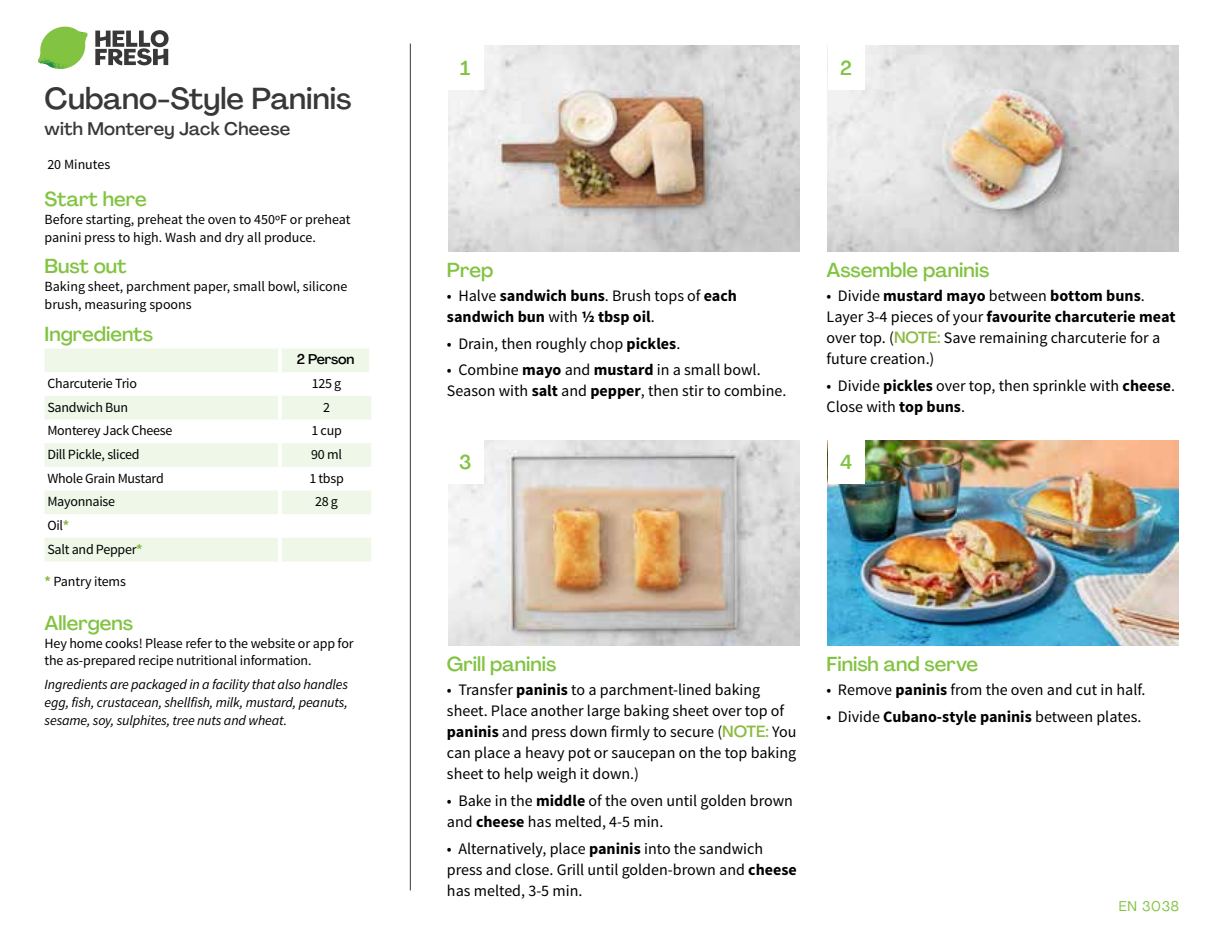
<style>
.page{position:relative;width:1224px;height:936px;background:#fff}
.page>*{position:absolute;margin:0;border:0;box-sizing:border-box;transform-origin:0 0}
.t1{font:500 30px "Agrandir";color:#383839}
.t2{font:500 20px "Agrandir";color:#82c341}
.t3{font:500 18px "Agrandir";letter-spacing:.01em;color:#383839}
.t4{font:16px/21px "Source Sans Pro";color:#000}
.t5{font:700 16px/21px "Source Sans Pro";color:#000}
.t6{font:14px/18px "Source Sans Pro";letter-spacing:-.01em;color:#000}
.t7{font:italic 14px/18px "Source Sans Pro";letter-spacing:-.01em;color:#000;text-align:justify}
.t8{font:500 14px "Agrandir";letter-spacing:-.01em;color:#000}
.t9{font:14px "Agrandir";letter-spacing:.05em;color:#82c341}
.s1{font-weight:700;color:#8cba42}
.s2{font-weight:400}
.s3{font-weight:700}
.s4{font-family:"Agrandir";font-weight:500;color:#8cba42}
</style>
<div class="page">
<svg style="left:95px;top:30px;width:74px;height:35px"></svg>
<svg style="left:41px;top:27px;width:45px;height:28px"></svg>
<img style="left:65px;top:27px;width:23px;height:18px">
<img style="left:40px;top:43px;width:43px;height:8px">
<img style="left:38px;top:46px;width:43px;height:23px">
<img style="left:64px;top:51px;width:19px;height:18px">
<hr style="left:410px;top:44px;width:1px;height:846px;background:#383839">
<svg style="left:45px;top:349px;width:326px;height:213px;fill:#eff7e8"></svg>
<hr style="left:278px;top:349px;width:4px;height:23px;background:#fff">
<hr style="left:369px;top:349px;width:4px;height:23px;background:#fff">
<hr style="left:278px;top:372px;width:4px;height:24px;background:#fff">
<hr style="left:278px;top:396px;width:4px;height:24px;background:#fff">
<hr style="left:278px;top:420px;width:4px;height:23px;background:#fff">
<hr style="left:278px;top:443px;width:4px;height:24px;background:#fff">
<hr style="left:278px;top:467px;width:4px;height:24px;background:#fff">
<hr style="left:278px;top:491px;width:4px;height:23px;background:#fff">
<hr style="left:278px;top:514px;width:4px;height:24px;background:#fff">
<hr style="left:278px;top:538px;width:4px;height:24px;background:#fff">
<img style="left:448px;top:46px;width:351px;height:206px">
<img style="left:448px;top:440px;width:351px;height:206px">
<img style="left:828px;top:46px;width:351px;height:206px">
<img style="left:828px;top:440px;width:351px;height:206px">
<div style="left:447px;top:46px;width:37px;height:44px;background:#fff"></div>
<div style="left:447px;top:440px;width:37px;height:44px;background:#fff"></div>
<div style="left:828px;top:46px;width:36px;height:44px;background:#fff"></div>
<div style="left:828px;top:440px;width:36px;height:44px;background:#fff"></div>
<h1 class="t1" style="left:45px;top:80px;width:308px">Cubano-Style Paninis</h1>
<p class="t3" style="left:45px;top:118px;width:247px">with Monterey Jack Cheese</p>
<p class="t6" style="left:47px;top:156px;width:64px">20 Minutes</p>
<p class="t2" style="left:45px;top:187px;width:104px">Start here</p>
<p class="t6" style="left:45px;top:211px;width:308px">Before starting, preheat the oven to 450ºF or preheat panini press to high. Wash and dry all produce.</p>
<p class="t2" style="left:45px;top:254px;width:84px">Bust out</p>
<p class="t6" style="left:45px;top:278px;width:304px">Baking sheet, parchment paper, small bowl, silicone brush, measuring spoons</p>
<p class="t2" style="left:45px;top:321px;width:110px">Ingredients</p>
<p class="t8" style="left:297px;top:351px;width:59px">2 Person</p>
<p class="t6" style="left:47px;top:375px;width:91px">Charcuterie Trio</p>
<p class="t6" style="left:312px;top:375px;width:31px">125 g</p>
<p class="t6" style="left:47px;top:398px;width:82px">Sandwich Bun</p>
<p class="t6" style="left:323px;top:398px;width:8px">2</p>
<p class="t6" style="left:47px;top:422px;width:126px">Monterey Jack Cheese</p>
<p class="t6" style="left:311px;top:422px;width:32px">1 cup</p>
<p class="t6" style="left:47px;top:446px;width:94px">Dill Pickle, sliced</p>
<p class="t6" style="left:311px;top:446px;width:32px">90 ml</p>
<p class="t6" style="left:47px;top:469px;width:118px">Whole Grain Mustard</p>
<p class="t6" style="left:309px;top:469px;width:36px">1 tbsp</p>
<p class="t6" style="left:47px;top:493px;width:69px">Mayonnaise</p>
<p class="t6" style="left:315px;top:493px;width:24px">28 g</p>
<p class="t6" style="left:47px;top:514px;width:97px;line-height:23.6px">Oil<span class="s1">*<br></span>Salt and Pepper<span class="s1">*</span></p>
<p class="t6" style="left:45px;top:573px;width:83px"><span class="s1">*</span> Pantry items</p>
<p class="t2" style="left:45px;top:610px;width:90px">Allergens</p>
<p class="t6" style="left:45px;top:634px;width:311px">Hey home cooks! Please refer to the website or app for the as-prepared recipe nutritional information.</p>
<p class="t7" style="left:45px;top:675px;width:305px">Ingredients are packaged in a facility that also handles egg, fish, crustacean, shellfish, milk, mustard, peanuts, sesame, soy, sulphites, tree nuts and wheat.</p>
<p class="t2" style="left:460px;top:56px;width:12px">1</p>
<p class="t2" style="left:840px;top:56px;width:13px">2</p>
<p class="t2" style="left:447px;top:257px;width:48px">Prep</p>
<p class="t5" style="left:447px;top:286px;width:292px"><span class="s2">• Halve</span> sandwich buns<span class="s2">. Brush tops of</span> each sandwich bun <span class="s2">with</span> 1/2 tbsp oil<span class="s2">.</span></p>
<p class="t4" style="left:447px;top:333px;width:235px">• Drain, then roughly chop <span class="s3">pickles</span>.</p>
<p class="t4" style="left:447px;top:360px;width:341px">• Combine <span class="s3">mayo</span> and <span class="s3">mustard</span> in a small bowl.<br>Season with <span class="s3">salt</span> and <span class="s3">pepper</span>, then stir to combine.</p>
<p class="t2" style="left:459px;top:450px;width:14px">3</p>
<p class="t2" style="left:827px;top:257px;width:164px">Assemble paninis</p>
<p class="t4" style="left:827px;top:285px;width:351px">• Divide <span class="s3">mustard mayo</span> between <span class="s3">bottom buns</span>.<br>Layer 3-4 pieces of your <span class="s3">favourite charcuterie meat </span>over top. (<span class="s4">NOTE:</span> Save remaining charcuterie for a future creation.)</p>
<p class="t4" style="left:827px;top:375px;width:350px">• Divide <span class="s3">pickles</span> over top, then sprinkle with <span class="s3">cheese</span>.<br>Close with <span class="s3">top buns</span>.</p>
<p class="t2" style="left:840px;top:450px;width:14px">4</p>
<p class="t2" style="left:447px;top:652px;width:111px">Grill paninis</p>
<p class="t4" style="left:447px;top:680px;width:351px">• Transfer <span class="s3">paninis</span> to a parchment-lined baking sheet. Place another large baking sheet over top of <span class="s3">paninis</span> and press down firmly to secure (<span class="s4">NOTE:</span> You can place a heavy pot or saucepan on the top baking sheet to help weigh it down.)</p>
<p class="t4" style="left:447px;top:790px;width:348px">• Bake in the <span class="s3">middle</span> of the oven until golden brown and <span class="s3">cheese</span> has melted, 4-5 min.</p>
<p class="t4" style="left:447px;top:838px;width:351px">• Alternatively, place <span class="s3">paninis</span> into the sandwich press and close. Grill until golden-brown and <span class="s3">cheese </span>has melted, 3-5 min.</p>
<p class="t2" style="left:827px;top:652px;width:153px">Finish and serve</p>
<p class="t4" style="left:827px;top:680px;width:320px">• Remove <span class="s3">paninis</span> from the oven and cut in half.</p>
<p class="t4" style="left:827px;top:706px;width:316px">• Divide <span class="s3">Cubano-style paninis</span> between plates.</p>
<p class="t9" style="left:1119px;top:897px;width:62px">EN 3038</p>
</div>
